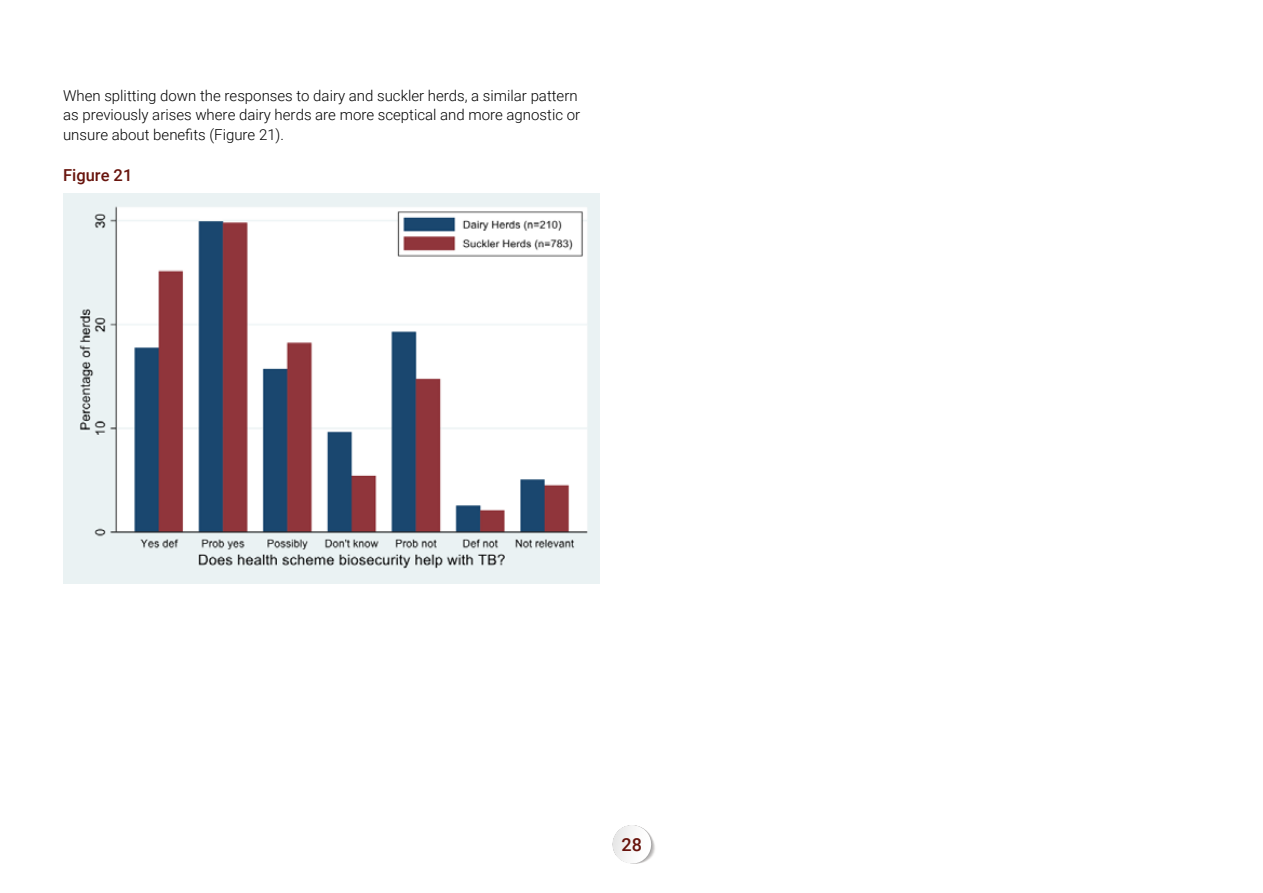
<style>
.page{position:relative;width:1263px;height:893px;background:#fff}
.page>*{position:absolute;margin:0;border:0;box-sizing:border-box;transform-origin:0 0}
.t1{font:500 18px "Roboto";color:#68140d}
.t2{font:500 16.5px "Roboto";color:#68140d}
.t3{font:300 15px/19.5px "Roboto";color:#000}
</style>
<div class="page">
<svg style="left:612px;top:825px;width:43px;height:39px"></svg>
<img style="left:63px;top:193px;width:537px;height:391px">
<p class="t3" style="left:63px;top:85px;width:519px">When splitting down the responses to dairy and suckler herds, a similar pattern as previously arises where dairy herds are more sceptical and more agnostic or unsure about benefits (Figure 21).</p>
<p class="t2" style="left:63px;top:164px;width:71px">Figure 21</p>
<p class="t1" style="left:621px;top:832px;width:22px">28</p>
</div>
